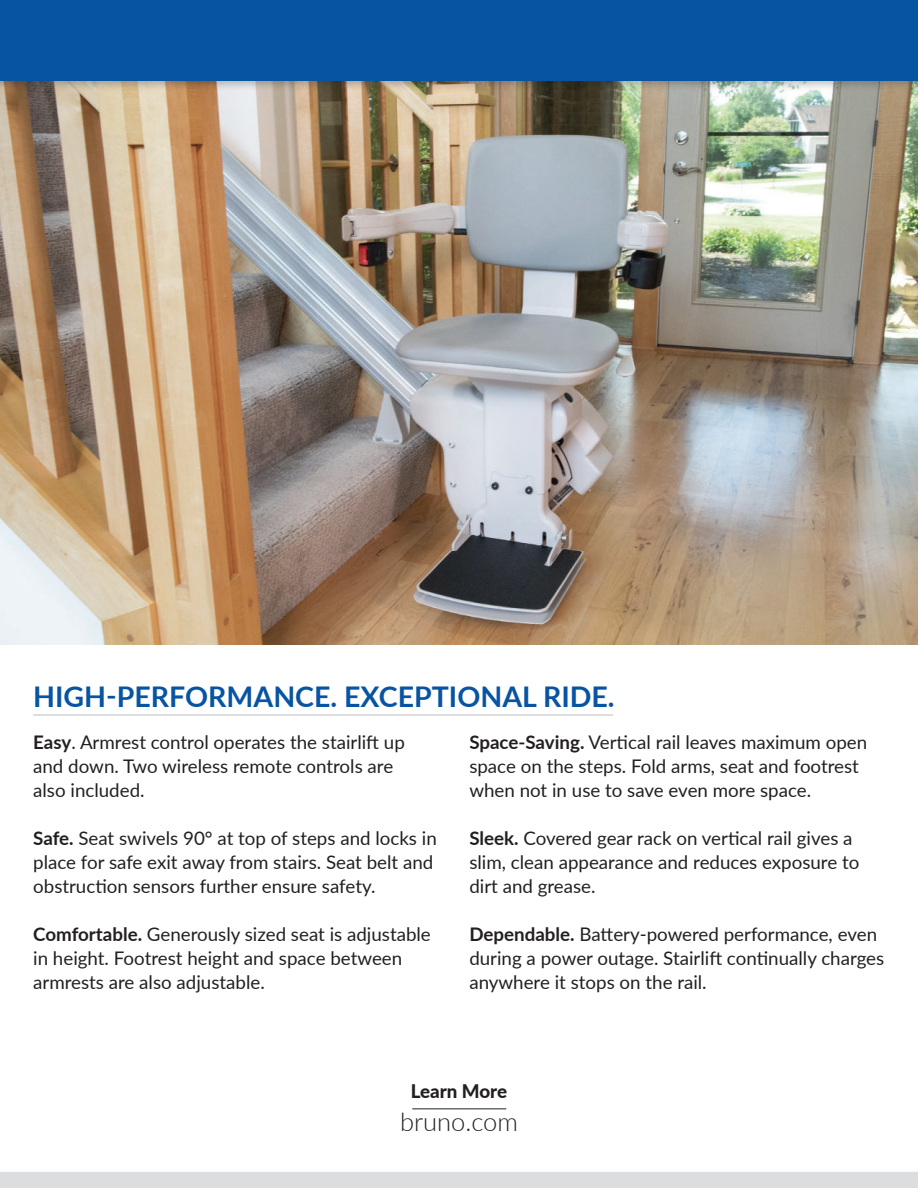
<style>
.page{position:relative;width:918px;height:1188px;background:#fff}
.page>*{position:absolute;margin:0;border:0;box-sizing:border-box;transform-origin:0 0}
.t1{font:700 28.5px "Lato";color:#0754a2}
.t2{font:300 25.5px "Lato";color:#231f20}
.t3{font:18.75px/24px "Lato";color:#231f20}
.t4{font:800 18.75px "Lato";color:#231f20}
.s1{font-weight:700}
</style>
<div class="page">
<img style="left:0;top:92px;width:918px;height:553px">
<div style="left:0;top:1168px;width:918px;height:20px;background:#231f20;opacity:.27"></div>
<div style="left:0;top:1173px;width:918px;height:15px;background:#dcdddf"></div>
<hr style="left:33px;top:715px;width:580px;height:1px;background:#bcbdc0">
<hr style="left:412px;top:1108px;width:94px;height:1px;background:#231f20">
<div style="left:0;top:0;width:918px;height:92px;background:#231f20;opacity:.27"></div>
<div style="left:0;top:0;width:918px;height:81px;background:#0754a2"></div>
<h1 class="t1" style="left:33px;top:676px;width:583px">HIGH-PERFORMANCE. EXCEPTIONAL RIDE.</h1>
<p class="t3" style="left:33px;top:730px;width:373px"><span class="s1">Easy</span>. Armrest control operates the stairlift up and down. Two wireless remote controls are also included.</p>
<p class="t3" style="left:33px;top:826px;width:405px"><span class="s1">Safe.</span> Seat swivels 90° at top of steps and locks in place for safe exit away from stairs. Seat belt and obstruction sensors further ensure safety.</p>
<p class="t3" style="left:33px;top:922px;width:399px"><span class="s1">Comfortable.</span> Generously sized seat is adjustable in height. Footrest height and space between armrests are also adjustable.</p>
<p class="t3" style="left:469px;top:730px;width:399px"><span class="s1">Space-Saving.</span> Vertical rail leaves maximum open space on the steps. Fold arms, seat and footrest when not in use to save even more space.</p>
<p class="t3" style="left:469px;top:826px;width:392px"><span class="s1">Sleek.</span> Covered gear rack on vertical rail gives a slim, clean appearance and reduces exposure to dirt and grease.</p>
<p class="t3" style="left:469px;top:922px;width:416px"><span class="s1">Dependable.</span> Battery-powered performance, even during a power outage. Stairlift continually charges anywhere it stops on the rail.</p>
<p class="t4" style="left:411px;top:1081px;width:98px">Learn More</p>
<h2 class="t2" style="left:400px;top:1107px;width:119px">bruno.com</h2>
</div>
